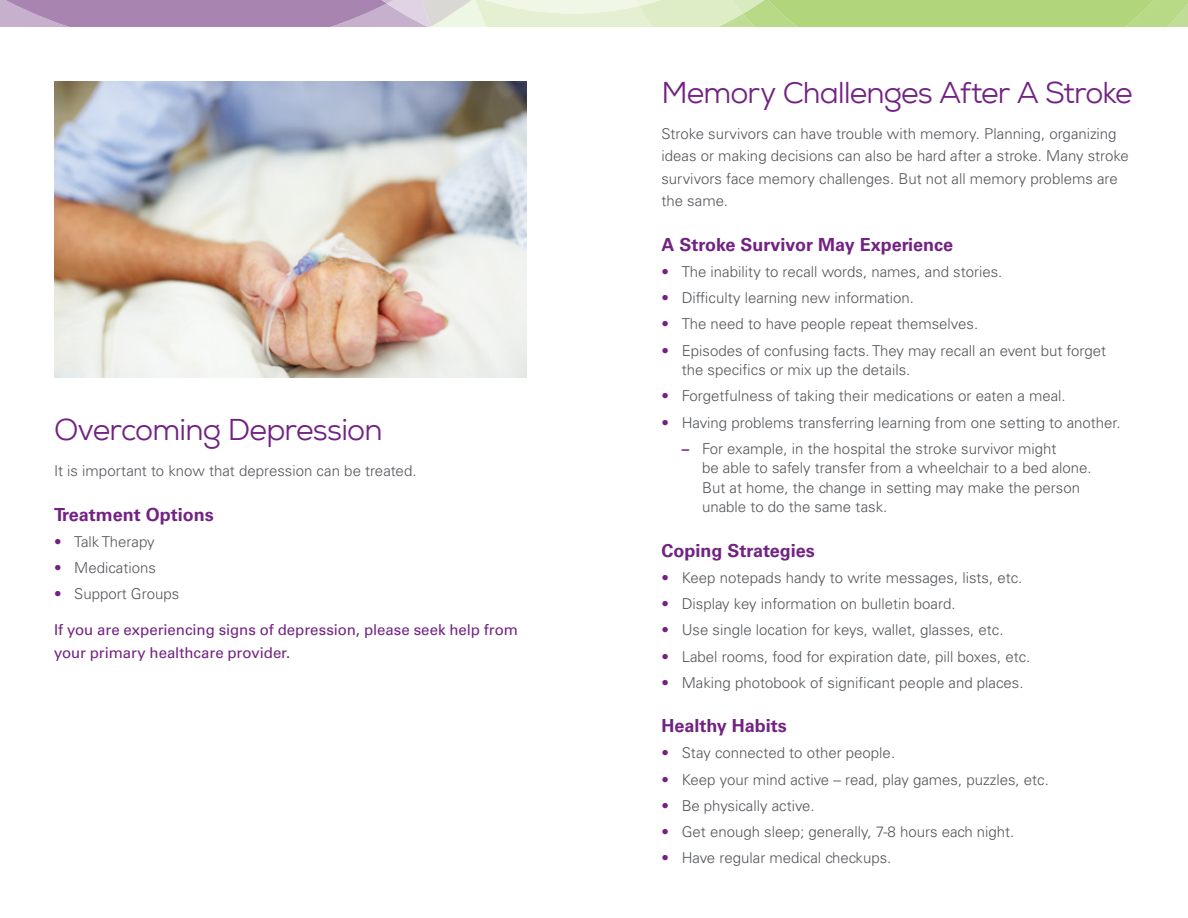
<style>
.page{position:relative;width:1188px;height:918px;background:#fff}
.page>*{position:absolute;margin:0;border:0;box-sizing:border-box;transform-origin:0 0}
.t1{font:30px "Nexa";letter-spacing:-.03em;color:#722282}
.t2{font:700 18px "Univers LT Std";color:#722282}
.t3{font:300 15px/19.5px "Univers LT Std";color:#54565a}
.t4{font:15px/22.5px "Univers LT Std";color:#722282}
.s1{color:#722282}
.s2{font-weight:700;color:#722282}
</style>
<div class="page">
<svg style="left:0;top:0;width:1188px;height:27px;background:#bfc3a9"></svg>
<img style="left:54px;top:81px;width:472px;height:297px">
<h1 class="t1" style="left:54px;top:411px;width:330px">Overcoming Depression</h1>
<p class="t3" style="left:54px;top:461px;width:364px">It is important to know that depression can be treated.</p>
<p class="t2" style="left:54px;top:504px;width:161px">Treatment Options</p>
<p class="t3" style="left:54px;top:532px;width:102px"><span class="s1">•</span> Talk Therapy</p>
<p class="t3" style="left:54px;top:558px;width:103px"><span class="s1">•</span> Medications</p>
<p class="t3" style="left:54px;top:584px;width:127px"><span class="s1">•</span> Support Groups</p>
<p class="t4" style="left:54px;top:619px;width:466px">If you are experiencing signs of depression, please seek help from your primary healthcare provider.</p>
<h1 class="t1" style="left:662px;top:74px;width:473px">Memory Challenges After A Stroke</h1>
<p class="t3" style="left:662px;top:122px;width:469px;line-height:22.5px">Stroke survivors can have trouble with memory. Planning, organizing ideas or making decisions can also be hard after a stroke. Many stroke survivors face memory challenges. But not all memory problems are the same.</p>
<p class="t2" style="left:662px;top:234px;width:293px">A Stroke Survivor May Experience</p>
<p class="t3" style="left:662px;top:262px;width:342px"><span class="s1">•</span> The inability to recall words, names, and stories.</p>
<p class="t3" style="left:662px;top:288px;width:254px"><span class="s1">•</span> Difficulty learning new information.</p>
<p class="t3" style="left:662px;top:314px;width:318px"><span class="s1">•</span> The need to have people repeat themselves.</p>
<p class="t3" style="left:682px;top:341px;width:426px;text-indent:-20px"><span class="s1">•</span> Episodes of confusing facts. They may recall an event but forget the specifics or mix up the details.</p>
<p class="t3" style="left:662px;top:386px;width:406px"><span class="s1">•</span> Forgetfulness of taking their medications or eaten a meal.</p>
<p class="t3" style="left:662px;top:413px;width:461px"><span class="s1">•</span> Having problems transferring learning from one setting to another.</p>
<p class="t3" style="left:702px;top:439px;width:391px;text-indent:-20px"><span class="s2">–</span> For example, in the hospital the stroke survivor might<br>be able to safely transfer from a wheelchair to a bed alone.<br>But at home, the change in setting may make the person unable to do the same task.</p>
<p class="t2" style="left:662px;top:540px;width:155px">Coping Strategies</p>
<p class="t3" style="left:662px;top:568px;width:362px"><span class="s1">•</span> Keep notepads handy to write messages, lists, etc.</p>
<p class="t3" style="left:662px;top:594px;width:296px"><span class="s1">•</span> Display key information on bulletin board.</p>
<p class="t3" style="left:662px;top:620px;width:344px"><span class="s1">•</span> Use single location for keys, wallet, glasses, etc.</p>
<p class="t3" style="left:662px;top:647px;width:370px"><span class="s1">•</span> Label rooms, food for expiration date, pill boxes, etc.</p>
<p class="t3" style="left:662px;top:673px;width:364px"><span class="s1">•</span> Making photobook of significant people and places.</p>
<p class="t2" style="left:662px;top:715px;width:127px">Healthy Habits</p>
<p class="t3" style="left:662px;top:743px;width:235px"><span class="s1">•</span> Stay connected to other people.</p>
<p class="t3" style="left:662px;top:770px;width:389px"><span class="s1">•</span> Keep your mind active – read, play games, puzzles, etc.</p>
<p class="t3" style="left:662px;top:796px;width:155px"><span class="s1">•</span> Be physically active.</p>
<p class="t3" style="left:662px;top:822px;width:354px"><span class="s1">•</span> Get enough sleep; generally, 7-8 hours each night.</p>
<p class="t3" style="left:662px;top:848px;width:231px"><span class="s1">•</span> Have regular medical checkups.</p>
</div>
